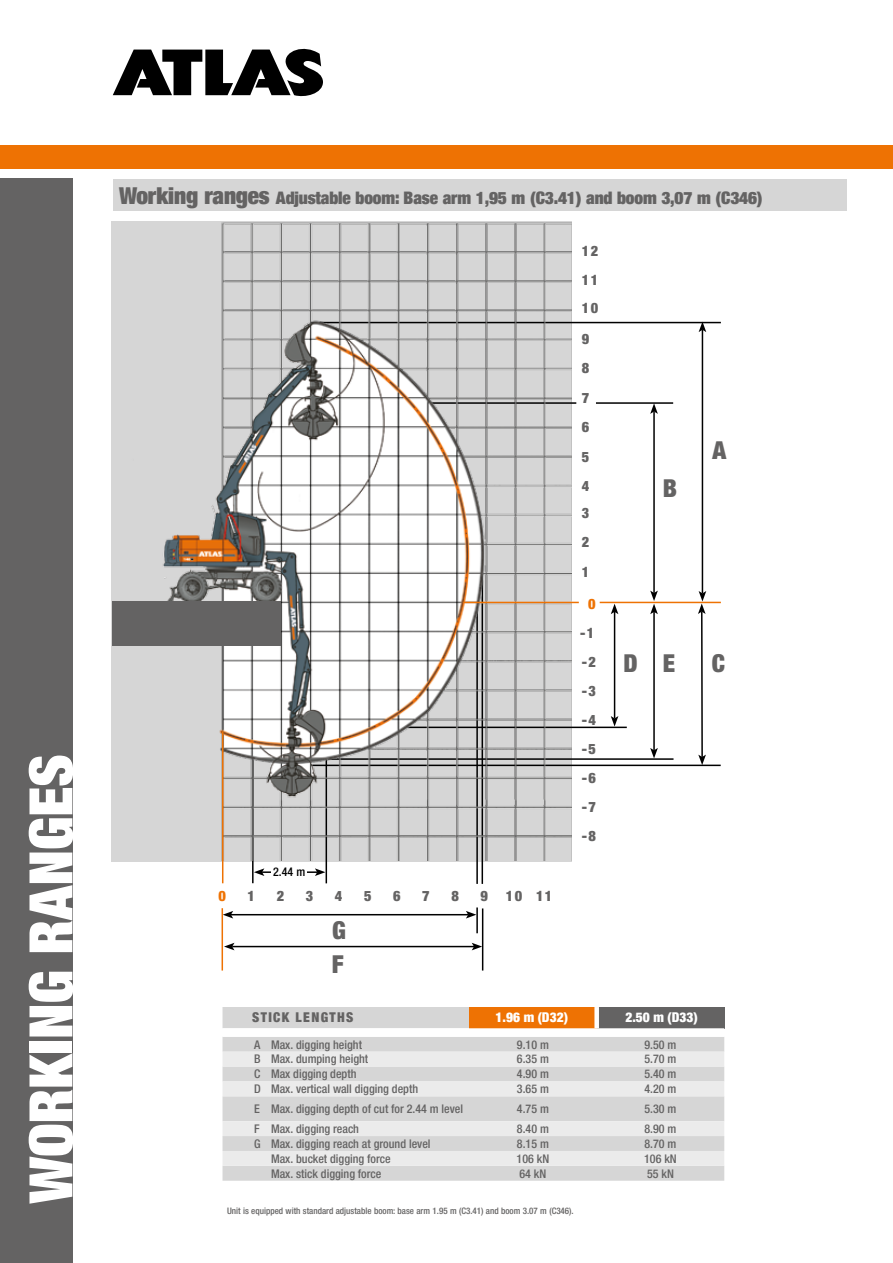
<style>
.page{position:relative;width:893px;height:1263px;background:#fff}
.page>*{position:absolute;margin:0;border:0;box-sizing:border-box;transform-origin:0 0}
.t1{font:900 condensed 60px "Helvetica Neue LT Com";color:#fff}
.t2{font:900 condensed 24.75px/33.5px "Helvetica Neue";color:#646363}
.t3{font:900 condensed 17.25px "Helvetica Neue LT Com";letter-spacing:-.005em;color:#646363}
.t4{font:900 condensed 14.4px/29.1px "Helvetica Neue";letter-spacing:.1em;color:#646363;text-align:justify}
.t5{font:900 condensed 14.4px "Helvetica Neue";color:#ee7203}
.t6{font:900 condensed 13.5px "Helvetica Neue LT Com";color:#fff}
.t7{font:900 condensed 13.5px "Helvetica Neue LT Com";letter-spacing:.1em;color:#646363}
.t8{font:500 condensed 12px "Helvetica Neue LT Com";color:#646363}
.t9{font:500 condensed 12px "Helvetica Neue LT Com";color:#000}
.t10{font:500 condensed 9px "Helvetica Neue LT Com";color:#646363}
.s1{font-size:23.25px}
</style>
<div class="page">
<svg style="left:113px;top:48px;width:210px;height:49px"></svg>
<div style="left:0;top:179px;width:72px;height:1084px;background:#646363"></div>
<div style="left:0;top:145px;width:893px;height:24px;background:#ee7203"></div>
<div style="left:113px;top:179px;width:733px;height:31px;background:#d6d6d6"></div>
<div style="left:112px;top:221px;width:460px;height:641px;background:#d6d6d6"></div>
<hr style="left:323px;top:402px;width:253px;height:2px;background:#000">
<hr style="left:596px;top:402px;width:77px;height:2px;background:#000">
<hr style="left:600px;top:602px;width:121px;height:1px;background:#ee7203">
<hr style="left:328px;top:758px;width:345px;height:2px;background:#000">
<hr style="left:403px;top:727px;width:224px;height:1px;background:#000">
<hr style="left:293px;top:765px;width:428px;height:1px;background:#000">
<hr style="left:262px;top:871px;width:55px;height:2px;background:#000">
<svg style="left:254px;top:868px;width:10px;height:8px"></svg>
<svg style="left:315px;top:868px;width:10px;height:8px"></svg>
<hr style="left:232px;top:946px;width:242px;height:1px;background:#000">
<svg style="left:224px;top:943px;width:11px;height:7px"></svg>
<svg style="left:472px;top:943px;width:10px;height:7px"></svg>
<hr style="left:231px;top:914px;width:237px;height:1px;background:#000">
<svg style="left:223px;top:911px;width:10px;height:7px"></svg>
<svg style="left:466px;top:911px;width:10px;height:7px"></svg>
<hr style="left:311px;top:322px;width:410px;height:1px;background:#000">
<hr style="left:702px;top:330px;width:1px;height:263px;background:#000">
<svg style="left:699px;top:323px;width:7px;height:9px"></svg>
<hr style="left:701px;top:612px;width:2px;height:145px;background:#000">
<svg style="left:698px;top:755px;width:8px;height:10px"></svg>
<svg style="left:698px;top:591px;width:8px;height:23px"></svg>
<hr style="left:653px;top:612px;width:2px;height:138px;background:#000">
<svg style="left:650px;top:748px;width:8px;height:10px"></svg>
<hr style="left:614px;top:612px;width:1px;height:106px;background:#000">
<svg style="left:611px;top:716px;width:7px;height:10px"></svg>
<svg style="left:611px;top:604px;width:7px;height:10px"></svg>
<hr style="left:252px;top:758px;width:2px;height:125px;background:#000">
<hr style="left:222px;top:908px;width:1px;height:62px;background:#ee7203">
<hr style="left:482px;top:555px;width:1px;height:329px;background:#000">
<hr style="left:482px;top:908px;width:1px;height:62px;background:#000">
<hr style="left:476px;top:605px;width:2px;height:279px;background:#000">
<hr style="left:476px;top:907px;width:2px;height:26px;background:#000">
<hr style="left:326px;top:758px;width:1px;height:125px;background:#000">
<hr style="left:653px;top:412px;width:2px;height:181px;background:#000">
<svg style="left:650px;top:403px;width:8px;height:11px"></svg>
<svg style="left:650px;top:591px;width:8px;height:23px"></svg>
<div style="left:271px;top:866px;width:36px;height:17px;background:#fff"></div>
<img style="left:163px;top:222px;width:409px;height:639px">
<div style="left:112px;top:601px;width:168px;height:45px;background:#646363"></div>
<div style="left:222px;top:1007px;width:502px;height:174px;background:#d6d6d6"></div>
<div style="left:469px;top:1007px;width:128px;height:21px;background:#ee7203"></div>
<div style="left:597px;top:1007px;width:127px;height:21px;background:#646363"></div>
<svg style="left:222px;top:1028px;width:502px;height:9px"></svg>
<svg style="left:222px;top:1052px;width:502px;height:114px;background:#e1e1e1"></svg>
<div style="left:594px;top:1007px;width:5px;height:21px;background:#fff"></div>
<hr style="left:222px;top:731px;width:1px;height:152px;background:#ee7203">
<hr style="left:464px;top:602px;width:115px;height:1px;background:#ee7203">
<h1 class="t1" style="left:13px;top:1203px;width:450px;rotate:-90deg">WORKING RANGES</h1>
<h3 class="t3" style="left:119px;top:187px;width:645px"><span class="s1">Working ranges</span> Adjustable boom: Base arm 1,95 m (C3.41) and boom 3,07 m (C346)</h3>
<p class="t4" style="left:582px;top:236px;width:18px">12</p>
<p class="t4" style="left:582px;top:265px;width:18px">11</p>
<p class="t4" style="left:582px;top:293px;width:18px">10</p>
<p class="t4" style="left:582px;top:324px;width:9px">9</p>
<p class="t4" style="left:582px;top:353px;width:9px">8</p>
<p class="t4" style="left:582px;top:383px;width:9px">7</p>
<p class="t5" style="left:218px;top:887px;width:9px">0</p>
<p class="t9" style="left:273px;top:865px;width:34px">2.44 m</p>
<p class="t4" style="left:506px;top:881px;width:18px">10</p>
<p class="t4" style="left:248px;top:881px;width:9px">1</p>
<p class="t4" style="left:277px;top:881px;width:9px">2</p>
<p class="t4" style="left:306px;top:881px;width:9px">3</p>
<p class="t4" style="left:335px;top:881px;width:9px">4</p>
<p class="t4" style="left:364px;top:881px;width:9px">5</p>
<p class="t4" style="left:393px;top:881px;width:9px">6</p>
<p class="t4" style="left:422px;top:881px;width:9px">7</p>
<p class="t4" style="left:451px;top:881px;width:9px">8</p>
<p class="t4" style="left:481px;top:881px;width:9px">9</p>
<p class="t4" style="left:536px;top:881px;width:18px">11</p>
<h2 class="t2" style="left:332px;top:913px;width:16px">G<br>F</h2>
<p class="t4" style="left:582px;top:412px;width:9px">6</p>
<p class="t4" style="left:582px;top:442px;width:9px">5</p>
<p class="t4" style="left:582px;top:471px;width:9px">4</p>
<p class="t4" style="left:582px;top:498px;width:9px">3</p>
<p class="t4" style="left:582px;top:527px;width:9px">2</p>
<p class="t4" style="left:582px;top:557px;width:9px">1</p>
<p class="t5" style="left:588px;top:594px;width:9px">0</p>
<p class="t4" style="left:580px;top:618px;width:17px">-1 -2 -3 -4 -5</p>
<p class="t4" style="left:582px;top:763px;width:16px">-6</p>
<p class="t4" style="left:582px;top:792px;width:16px">-7 -8</p>
<h2 class="t2" style="left:663px;top:471px;width:16px">B</h2>
<h2 class="t2" style="left:712px;top:433px;width:15px">A</h2>
<h2 class="t2" style="left:623px;top:646px;width:16px">D</h2>
<h2 class="t2" style="left:663px;top:646px;width:14px">E</h2>
<h2 class="t2" style="left:712px;top:646px;width:15px">C</h2>
<p class="t7" style="left:252px;top:1009px;width:103px">STICK LENGTHS</p>
<p class="t6" style="left:496px;top:1009px;width:74px">1.96 m (D32)</p>
<p class="t6" style="left:625px;top:1009px;width:74px">2.50 m (D33)</p>
<p class="t8" style="left:254px;top:1037px;width:110px">A Max. digging height</p>
<p class="t8" style="left:517px;top:1037px;width:33px">9.10 m</p>
<p class="t8" style="left:644px;top:1037px;width:33px">9.50 m</p>
<p class="t8" style="left:254px;top:1052px;width:116px">B Max. dumping height</p>
<p class="t8" style="left:517px;top:1052px;width:33px">6.35 m</p>
<p class="t8" style="left:644px;top:1052px;width:33px">5.70 m</p>
<p class="t8" style="left:254px;top:1067px;width:104px">C Max digging depth</p>
<p class="t8" style="left:517px;top:1067px;width:33px">4.90 m</p>
<p class="t8" style="left:644px;top:1067px;width:33px">5.40 m</p>
<p class="t8" style="left:254px;top:1082px;width:166px">D Max. vertical wall digging depth</p>
<p class="t8" style="left:517px;top:1082px;width:33px">3.65 m</p>
<p class="t8" style="left:644px;top:1082px;width:33px">4.20 m</p>
<p class="t8" style="left:254px;top:1101px;width:211px">E Max. digging depth of cut for 2.44 m level</p>
<p class="t8" style="left:517px;top:1101px;width:33px">4.75 m</p>
<p class="t8" style="left:644px;top:1101px;width:33px">5.30 m</p>
<p class="t8" style="left:254px;top:1121px;width:107px">F Max. digging reach</p>
<p class="t8" style="left:517px;top:1121px;width:33px">8.40 m</p>
<p class="t8" style="left:644px;top:1121px;width:33px">8.90 m</p>
<p class="t8" style="left:254px;top:1136px;width:178px">G Max. digging reach at ground level</p>
<p class="t8" style="left:517px;top:1136px;width:33px">8.15 m</p>
<p class="t8" style="left:644px;top:1136px;width:33px">8.70 m</p>
<p class="t8" style="left:271px;top:1151px;width:121px">Max. bucket digging force</p>
<p class="t8" style="left:517px;top:1151px;width:34px">106 kN</p>
<p class="t8" style="left:644px;top:1151px;width:34px">106 kN</p>
<p class="t8" style="left:271px;top:1166px;width:112px">Max. stick digging force</p>
<p class="t8" style="left:519px;top:1166px;width:28px">64 kN</p>
<p class="t8" style="left:647px;top:1166px;width:28px">55 kN</p>
<p class="t10" style="left:227px;top:1206px;width:348px">Unit is equipped with standard adjustable boom: base arm 1.95 m (C3.41) and boom 3.07 m (C346).</p>
</div>
